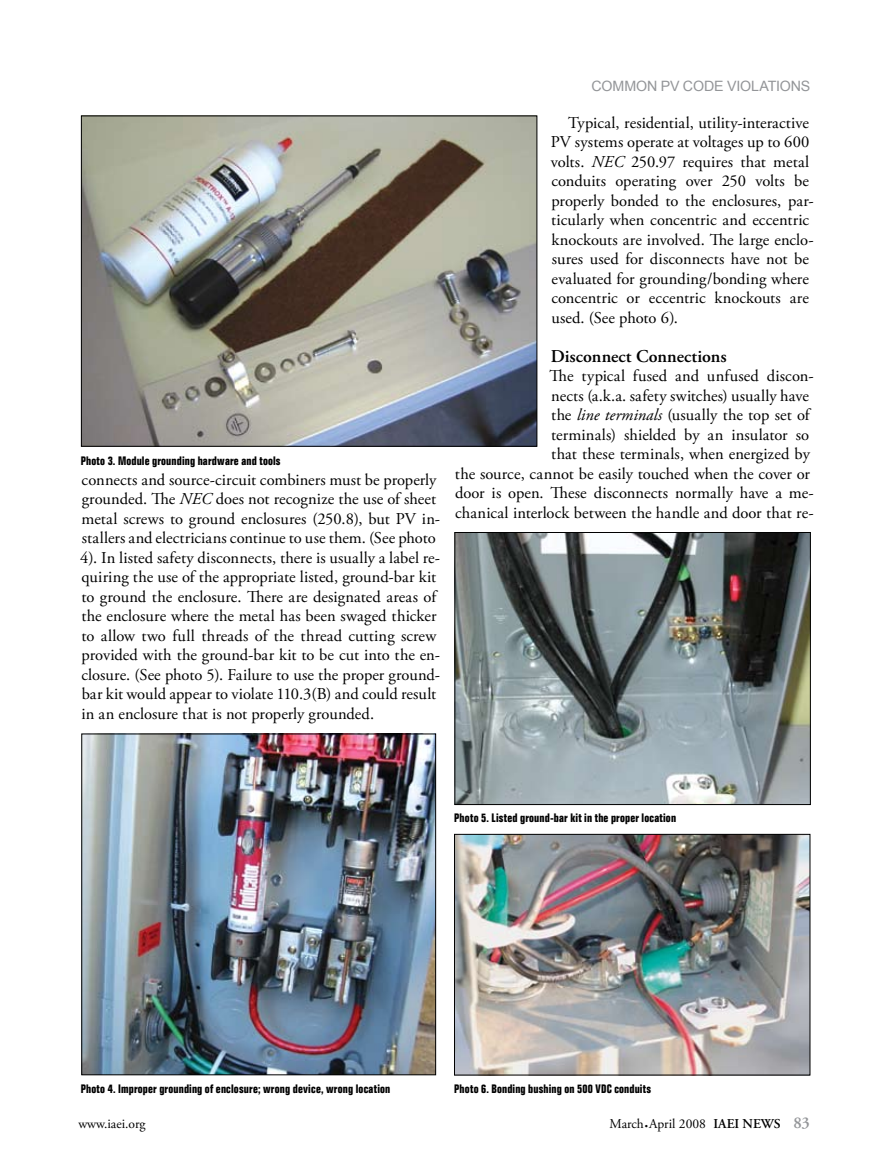
<style>
.page{position:relative;width:891px;height:1175px;background:#fff}
.page>*{position:absolute;margin:0;border:0;box-sizing:border-box;transform-origin:0 0}
.t1{font:600 18px "Adobe Garamond Pro";letter-spacing:.005em;color:#000}
.t2{font:16.5px/19.5px "Adobe Garamond Pro";letter-spacing:.005em;color:#000}
.t3{font:14.25px "Arial";letter-spacing:-.01em;color:#939598}
.t4{font:13.5px "Adobe Garamond Pro";color:#000}
.t5{font:700 condensed 12px "Folio Std";letter-spacing:.015em;color:#000}
.s1{font-style:italic}
.s2{font-size:21px}
.s3{font-weight:600}
.s4{font-weight:600;font-size:16.5px;color:#939598}
</style>
<div class="page">
<img style="left:83px;top:118px;width:452px;height:326px">
<img style="left:83px;top:735px;width:351px;height:338px">
<div style="left:81px;top:733px;width:355px;height:342px;border:1px solid #000"></div>
<img style="left:456px;top:534px;width:353px;height:269px">
<div style="left:454px;top:532px;width:357px;height:273px;border:1px solid #000"></div>
<img style="left:456px;top:836px;width:352px;height:237px">
<div style="left:454px;top:834px;width:356px;height:241px;border:1px solid #000"></div>
<p class="t5" style="left:81px;top:454px;width:201px">Photo 3. Module grounding hardware and tools</p>
<p class="t2" style="left:80px;top:470px;width:361px">connects and source-circuit combiners must be properly grounded. The <span class="s1">NEC</span> does not recognize the use of sheet metal screws to ground enclosures (250.8), but PV in&shy;stallers and electricians continue to use them. (See photo 4). In listed safety disconnects, there is usually a label re&shy;quiring the use of the appropriate listed, ground-bar kit to ground the enclosure. There are designated areas of the enclosure where the metal has been swaged thicker to allow two full threads of the thread cutting screw provided with the ground-bar kit to be cut into the en&shy;closure. (See photo 5). Failure to use the proper ground&shy;bar kit would appear to violate 110.3(B) and could result in an enclosure that is not properly grounded.</p>
<p class="t3" style="left:591px;top:78px;width:221px">COMMON PV CODE VIOLATIONS</p>
<p class="t2" style="left:551px;top:113px;width:264px;text-indent:17px">Typical, residential, utility-interactive PV systems operate at voltages up to 600 volts. <span class="s1">NEC</span> 250.97 requires that metal conduits operating over 250 volts be properly bonded to the enclosures, par&shy;ticularly when concentric and eccentric knockouts are involved. The large enclo&shy;sures used for disconnects have not be evaluated for grounding/bonding where concentric or eccentric knockouts are used. (See photo 6).</p>
<p class="t1" style="left:551px;top:345px;width:177px">Disconnect Connections</p>
<p class="t2" style="left:455px;top:367px;width:360px;text-align:right">The typical fused and unfused discon-<br>nects (a.k.a. safety switches) usually have<br>the <span class="s1">line terminals</span> (usually the top set of<br>terminals) shielded by an insulator so<br>that these terminals, when energized by<br>the source, cannot be easily touched when the cover or door is open. These disconnects normally have a me&shy;chanical interlock between the handle and door that re-</p>
<p class="t5" style="left:454px;top:810px;width:223px">Photo 5. Listed ground-bar kit in the proper location</p>
<p class="t5" style="left:81px;top:1082px;width:311px">Photo 4. Improper grounding of enclosure; wrong device, wrong location</p>
<p class="t5" style="left:454px;top:1082px;width:198px">Photo 6. Bonding bushing on 500 VDC conduits</p>
<p class="t4" style="left:78px;top:1116px;width:69px">www.iaei.org</p>
<p class="t4" style="left:610px;top:1116px;width:202px">March<span class="s2">.</span>April 2008 <span class="s3">IAEI NEWS</span> <span class="s4">83</span></p>
</div>
